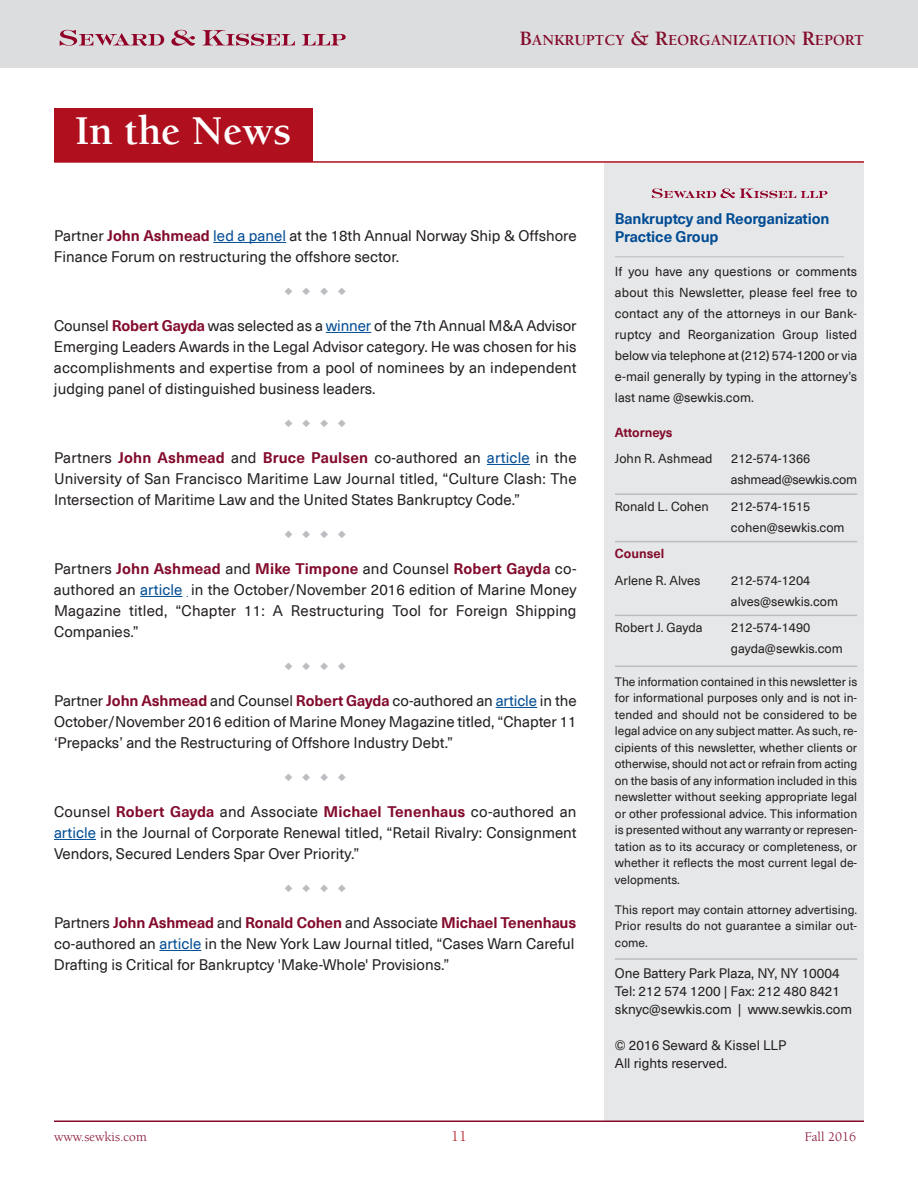
<style>
.page{position:relative;width:918px;height:1188px;background:#fff}
.page>*{position:absolute;margin:0;border:0;box-sizing:border-box;transform-origin:0 0}
.t1{font:700 42px "Berkeley";color:#fff}
.t2{font:700 15.75px "Berkeley";color:#830b2c}
.t3{font:15px/21px "Neue Haas Unica Pro";color:#231f20;text-align:justify}
.t4{font:700 15px/18px "Neue Haas Unica Pro";letter-spacing:-.01em;color:#004c94}
.t5{font:15px "Berkeley";color:#b00f1e}
.t6{font:13.5px/18px "Neue Haas Unica Pro";color:#231f20}
.t7{font:13.5px "Berkeley";color:#830b2c}
.t8{font:12.75px/21px "Neue Haas Unica Pro";color:#231f20}
.t9{font:12.75px/21px "Neue Haas Unica Pro";letter-spacing:-.02em;color:#231f20}
.t10{font:700 12.75px "Neue Haas Unica Pro";color:#830b2c}
.t11{font:12px/16.5px "Neue Haas Unica Pro";color:#231f20;text-align:justify}
.t12{font:10.5px "Zapf Dingbats";color:#bbbdc0}
.s1{font-size:21px}
.s2{font-weight:700;color:#830b2c}
.s3{color:#004c94}
</style>
<div class="page">
<div style="left:604px;top:162px;width:260px;height:958px;background:#e6e7e8"></div>
<div style="left:0;top:0;width:918px;height:68px;background:#dcddde"></div>
<svg style="left:60px;top:30px;width:104px;height:16px"></svg>
<svg style="left:171px;top:30px;width:24px;height:16px"></svg>
<svg style="left:202px;top:30px;width:93px;height:16px"></svg>
<svg style="left:302px;top:34px;width:44px;height:11px"></svg>
<hr style="left:54px;top:1120px;width:810px;height:2px;background:#830b2c">
<div style="left:54px;top:108px;width:258px;height:54px;background:#b00f1e"></div>
<hr style="left:54px;top:161px;width:810px;height:2px;background:#b00f1e">
<hr style="left:615px;top:256px;width:229px;height:1px;background:#bbbdc0">
<hr style="left:615px;top:493px;width:242px;height:2px;background:#bbbdc0">
<hr style="left:615px;top:541px;width:242px;height:1px;background:#bbbdc0">
<hr style="left:615px;top:615px;width:242px;height:1px;background:#bbbdc0">
<hr style="left:615px;top:666px;width:242px;height:1px;background:#bbbdc0">
<hr style="left:615px;top:958px;width:242px;height:2px;background:#bbbdc0">
<svg style="left:652px;top:188px;width:175px;height:10px"></svg>
<hr style="left:213px;top:242px;width:73px;height:1px;background:#004c94">
<hr style="left:326px;top:332px;width:45px;height:1px;background:#004c94">
<hr style="left:487px;top:464px;width:43px;height:1px;background:#004c94">
<hr style="left:140px;top:596px;width:42px;height:1px;background:#004c94">
<hr style="left:496px;top:707px;width:41px;height:1px;background:#004c94">
<hr style="left:54px;top:839px;width:42px;height:1px;background:#004c94">
<hr style="left:159px;top:950px;width:42px;height:1px;background:#004c94">
<h1 class="t1" style="left:75px;top:115px;width:218px">In the News</h1>
<p class="t2" style="left:520px;top:34px;width:346px"><span class="s1">B</span>ANKRUPTCY <span class="s1">&amp; R</span>EORGANIZATION <span class="s1">R</span>EPORT</p>
<p class="t3" style="left:54px;top:224px;width:524px">Partner <span class="s2">John Ashmead</span> <span class="s3">led a panel</span> at the 18th Annual Norway Ship &amp; Offshore<br>Finance Forum on restructuring the offshore sector.</p>
<p class="t12" style="left:285px;top:286px;width:63px">◆◆◆◆</p>
<p class="t3" style="left:54px;top:314px;width:524px">Counsel <span class="s2">Robert Gayda</span> was selected as a <span class="s3">winner</span> of the 7th Annual M&amp;A Advisor Emerging Leaders Awards in the Legal Advisor category. He was chosen for his accomplishments and expertise from a pool of nominees by an independent judging panel of distinguished business leaders.</p>
<p class="t12" style="left:285px;top:418px;width:63px">◆◆◆◆</p>
<p class="t3" style="left:54px;top:446px;width:524px">Partners <span class="s2">John Ashmead</span> and <span class="s2">Bruce Paulsen</span> co-authored an <span class="s3">article</span> in the University of San Francisco Maritime Law Journal titled, “Culture Clash: The Intersection of Maritime Law and the United States Bankruptcy Code.”</p>
<p class="t12" style="left:285px;top:529px;width:63px">◆◆◆◆</p>
<p class="t3" style="left:54px;top:557px;width:524px">Partners <span class="s2">John Ashmead</span> and <span class="s2">Mike Timpone</span> and Counsel <span class="s2">Robert Gayda</span> co&shy;authored an <span class="s3">article</span> in the October/November 2016 edition of Marine Money Magazine titled, “Chapter 11: A Restructuring Tool for Foreign Shipping Companies.”</p>
<p class="t12" style="left:285px;top:661px;width:63px">◆◆◆◆</p>
<p class="t3" style="left:54px;top:689px;width:524px">Partner <span class="s2">John Ashmead</span> and Counsel <span class="s2">Robert Gayda</span> co-authored an <span class="s3">article</span> in the October/November 2016 edition of Marine Money Magazine titled, “Chapter 11 ‘Prepacks’ and the Restructuring of Offshore Industry Debt.”</p>
<p class="t12" style="left:285px;top:772px;width:63px">◆◆◆◆</p>
<p class="t3" style="left:54px;top:800px;width:524px">Counsel <span class="s2">Robert Gayda</span> and Associate <span class="s2">Michael Tenenhaus</span> co-authored an <span class="s3">article</span> in the Journal of Corporate Renewal titled, “Retail Rivalry: Consignment Vendors, Secured Lenders Spar Over Priority.”</p>
<p class="t12" style="left:285px;top:883px;width:63px">◆◆◆◆</p>
<p class="t3" style="left:54px;top:911px;width:524px">Partners <span class="s2">John Ashmead</span> and <span class="s2">Ronald Cohen</span> and Associate <span class="s2">Michael Tenenhaus </span>co-authored an <span class="s3">article</span> in the New York Law Journal titled, “Cases Warn Careful Drafting is Critical for Bankruptcy 'Make-Whole' Provisions.”</p>
<p class="t4" style="left:615px;top:209px;width:216px">Bankruptcy and Reorganization<br>Practice Group</p>
<p class="t8" style="left:615px;top:261px;width:244px;text-align:justify">If you have any questions or comments about this Newsletter, please feel free to contact any of the attorneys in our Bank&shy;ruptcy and Reorganization Group listed below via telephone at (212) 574-1200 or via e-mail generally by typing in the attorney’s last name @sewkis.com.</p>
<p class="t10" style="left:615px;top:422px;width:59px">Attorneys</p>
<p class="t8" style="left:615px;top:448px;width:99px">John R. Ashmead</p>
<p class="t9" style="left:731px;top:448px;width:128px">212-574-1366 ashmead@sewkis.com</p>
<p class="t8" style="left:615px;top:495px;width:95px">Ronald L. Cohen</p>
<p class="t8" style="left:731px;top:495px;width:115px">212-574-1515 cohen@sewkis.com</p>
<p class="t10" style="left:615px;top:543px;width:51px">Counsel</p>
<p class="t8" style="left:615px;top:569px;width:87px">Arlene R. Alves</p>
<p class="t8" style="left:731px;top:569px;width:109px">212-574-1204 alves@sewkis.com</p>
<p class="t8" style="left:615px;top:616px;width:89px">Robert J. Gayda</p>
<p class="t8" style="left:731px;top:616px;width:113px">212-574-1490 gayda@sewkis.com</p>
<p class="t11" style="left:615px;top:672px;width:244px">The information contained in this newsletter is for informational purposes only and is not in&shy;tended and should not be considered to be legal advice on any subject matter. As such, re&shy;cipients of this newsletter, whether clients or otherwise, should not act or refrain from acting on the basis of any information included in this newsletter without seeking appropriate legal or other professional advice. This information is presented without any warranty or represen&shy;tation as to its accuracy or completeness, or whether it reflects the most current legal de&shy;velopments.</p>
<p class="t11" style="left:615px;top:900px;width:244px">This report may contain attorney advertising.<br>Prior results do not guarantee a similar out&shy;come.</p>
<p class="t6" style="left:615px;top:964px;width:239px">One Battery Park Plaza, NY, NY 10004<br>Tel: 212 574 1200 | Fax: 212 480 8421 sknyc@sewkis.com | www.sewkis.com</p>
<p class="t6" style="left:615px;top:1036px;width:173px">© 2016 Seward &amp; Kissel LLP<br>All rights reserved.</p>
<p class="t7" style="left:54px;top:1131px;width:94px">www.sewkis.com</p>
<p class="t5" style="left:451px;top:1130px;width:17px">11</p>
<p class="t7" style="left:805px;top:1131px;width:53px">Fall 2016</p>
</div>
